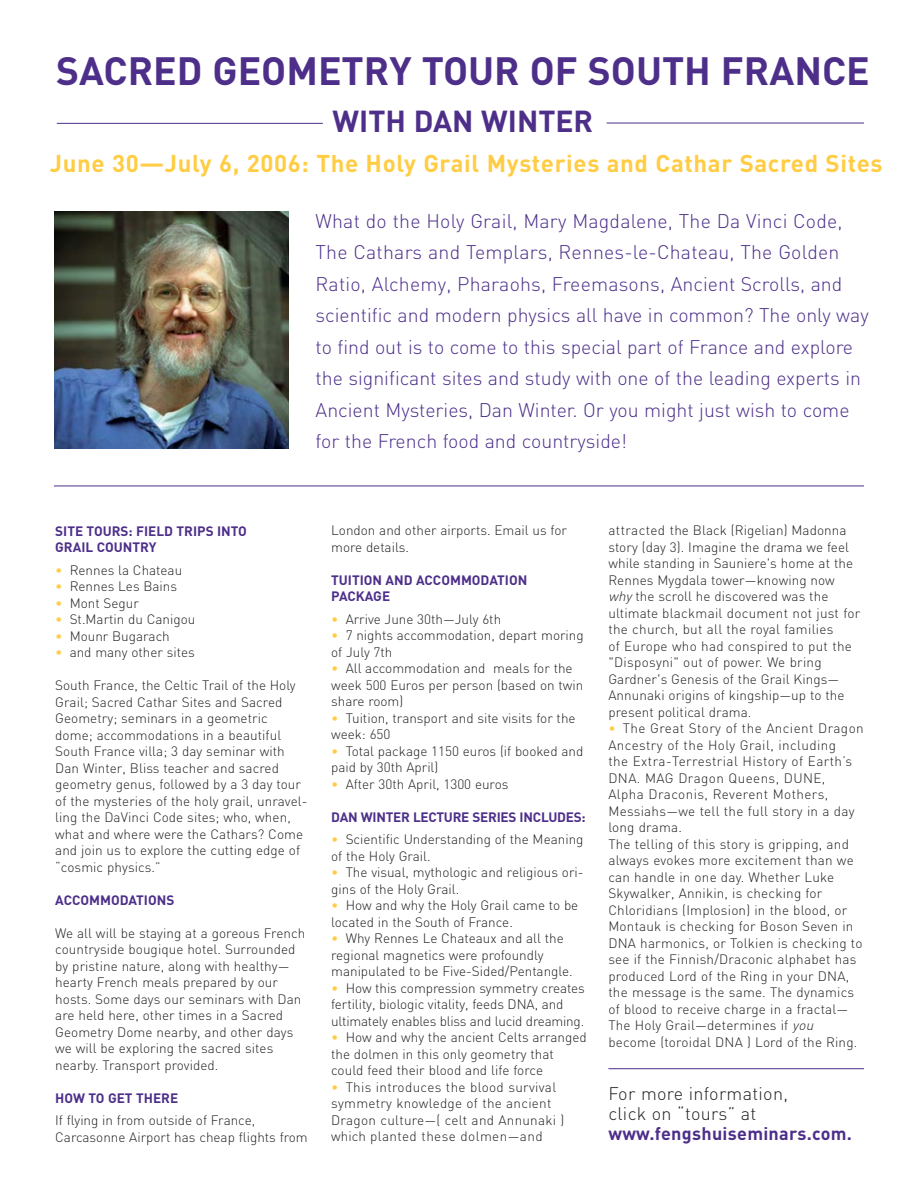
<style>
.page{position:relative;width:918px;height:1188px;background:#fff}
.page>*{position:absolute;margin:0;border:0;box-sizing:border-box;transform-origin:0 0}
.t1{font:700 39px "DIN";color:#4d2f8a}
.t2{font:700 30px "DIN";color:#4d2f8a}
.t3{font:700 24px "DIN";letter-spacing:.025em;color:#ffcc43}
.t4{font:300 19.5px/31.5px "DIN";color:#4d2f8a}
.t5{font:300 18px/20.2px "DIN";letter-spacing:.015em;color:#231f20}
.t6{font:700 18px "DIN";letter-spacing:.015em;color:#4d2f8a}
.t7{font:300 13.5px/16.5px "DIN";letter-spacing:.005em;color:#231f20}
.t8{font:700 13.5px/16.5px "DIN";color:#4d2f8a}
.s1{color:#ffcc43}
.s2{font-style:italic}
</style>
<div class="page">
<hr style="left:607px;top:123px;width:257px;height:1px;background:#4d2f8a">
<hr style="left:57px;top:123px;width:266px;height:1px;background:#4d2f8a">
<img style="left:54px;top:212px;width:234px;height:237px">
<hr style="left:54px;top:486px;width:810px;height:1px;background:#4d2f8a">
<hr style="left:608px;top:1068px;width:256px;height:1px;background:#4d2f8a">
<h1 class="t1" style="left:56px;top:57px;width:815px">SACRED GEOMETRY TOUR OF SOUTH FRANCE</h1>
<h2 class="t2" style="left:333px;top:110px;width:262px">WITH DAN WINTER</h2>
<h3 class="t3" style="left:50px;top:154px;width:834px">June 30—July 6, 2006: The Holy Grail Mysteries and Cathar Sacred Sites</h3>
<p class="t4" style="left:316px;top:207px;width:555px">What do the Holy Grail, Mary Magdalene, The Da Vinci Code, The Cathars and Templars, Rennes-le-Chateau, The Golden Ratio, Alchemy, Pharaohs, Freemasons, Ancient Scrolls, and scientific and modern physics all have in common? The only way to find out is to come to this special part of France and explore the significant sites and study with one of the leading experts in Ancient Mysteries, Dan Winter. Or you might just wish to come for the French food and countryside!</p>
<p class="t8" style="left:55px;top:524px;width:193px">SITE TOURS: FIELD TRIPS INTO<br>GRAIL COUNTRY</p>
<p class="t7" style="left:55px;top:563px;width:128px"><span class="s1">•</span> Rennes la Chateau</p>
<p class="t7" style="left:55px;top:580px;width:123px"><span class="s1">•</span> Rennes Les Bains</p>
<p class="t7" style="left:55px;top:596px;width:85px"><span class="s1">•</span> Mont Segur</p>
<p class="t7" style="left:55px;top:613px;width:142px"><span class="s1">•</span> St.Martin du Canigou</p>
<p class="t7" style="left:55px;top:629px;width:116px"><span class="s1">•</span> Mounr Bugarach</p>
<p class="t7" style="left:55px;top:646px;width:141px"><span class="s1">•</span> and many other sites</p>
<p class="t7" style="left:55px;top:679px;width:254px">South France, the Celtic Trail of the Holy Grail; Sacred Cathar Sites and Sacred Geometry; seminars in a geometric dome; accommodations in a beautiful South France villa; 3 day seminar with Dan Winter, Bliss teacher and sacred geometry genus, followed by a 3 day tour of the mysteries of the holy grail, unravel&shy;ling the DaVinci Code sites; who, when, what and where were the Cathars? Come and join us to explore the cutting edge of “cosmic physics.”</p>
<p class="t8" style="left:55px;top:893px;width:121px">ACCOMMODATIONS</p>
<p class="t7" style="left:55px;top:926px;width:252px">We all will be staying at a goreous French countryside bougique hotel. Surrounded by pristine nature, along with healthy— hearty French meals prepared by our hosts. Some days our seminars with Dan are held here, other times in a Sacred Geometry Dome nearby, and other days we will be exploring the sacred sites nearby. Transport provided.</p>
<p class="t8" style="left:55px;top:1091px;width:124px">HOW TO GET THERE</p>
<p class="t7" style="left:55px;top:1114px;width:254px">If flying in from outside of France,<br>Carcasonne Airport has cheap flights from</p>
<p class="t7" style="left:331px;top:524px;width:237px">London and other airports. Email us for more details.</p>
<p class="t8" style="left:331px;top:573px;width:198px">TUITION AND ACCOMMODATION<br>PACKAGE</p>
<p class="t7" style="left:331px;top:612px;width:172px"><span class="s1">•</span> Arrive June 30th—July 6th</p>
<p class="t7" style="left:331px;top:629px;width:254px"><span class="s1">•</span> 7 nights accommodation, depart moring of July 7th</p>
<p class="t7" style="left:331px;top:662px;width:254px"><span class="s1">•</span> All accommodation and meals for the week 500 Euros per person (based on twin share room)</p>
<p class="t7" style="left:331px;top:711px;width:246px"><span class="s1">•</span> Tuition, transport and site visits for the week: 650</p>
<p class="t7" style="left:331px;top:744px;width:254px"><span class="s1">•</span> Total package 1150 euros (if booked and paid by 30th April)</p>
<p class="t7" style="left:331px;top:777px;width:179px"><span class="s1">•</span> After 30th April, 1300 euros</p>
<p class="t8" style="left:331px;top:810px;width:256px">DAN WINTER LECTURE SERIES INCLUDES:</p>
<p class="t7" style="left:331px;top:833px;width:254px"><span class="s1">•</span> Scientific Understanding of the Meaning of the Holy Grail.</p>
<p class="t7" style="left:331px;top:866px;width:254px"><span class="s1">•</span> The visual, mythologic and religious ori&shy;gins of the Holy Grail.</p>
<p class="t7" style="left:331px;top:899px;width:249px"><span class="s1">•</span> How and why the Holy Grail came to be located in the South of France.</p>
<p class="t7" style="left:331px;top:932px;width:243px"><span class="s1">•</span> Why Rennes Le Chateaux and all the regional magnetics were profoundly manipulated to be Five-Sided/Pentangle.</p>
<p class="t7" style="left:331px;top:981px;width:255px"><span class="s1">•</span> How this compression symmetry creates fertility, biologic vitality, feeds DNA, and ultimately enables bliss and lucid dreaming.</p>
<p class="t7" style="left:331px;top:1031px;width:257px"><span class="s1">•</span> How and why the ancient Celts arranged the dolmen in this only geometry that could feed their blood and life force</p>
<p class="t7" style="left:331px;top:1080px;width:235px"><span class="s1">•</span> This introduces the blood survival symmetry knowledge of the ancient Dragon culture—( celt and Annunaki ) which planted these dolmen—and</p>
<p class="t7" style="left:608px;top:524px;width:253px">attracted the Black (Rigelian) Madonna story (day 3). Imagine the drama we feel while standing in Sauniere's home at the Rennes Mygdala tower—knowing now <span class="s2">why</span>the scroll he discovered was the ultimate blackmail document not just for the church, but all the royal families<br>of Europe who had conspired to put the "Disposyni" out of power. We bring Gardner's Genesis of the Grail Kings— Annunaki origins of kingship—up to the present political drama.</p>
<p class="t7" style="left:608px;top:722px;width:257px"><span class="s1">•</span> The Great Story of the Ancient Dragon Ancestry of the Holy Grail, including<br>the Extra-Terrestrial History of Earth’s DNA. MAG Dragon Queens, DUNE, Alpha Draconis, Reverent Mothers, Messiahs—we tell the full story in a day long drama.<br>The telling of this story is gripping, and always evokes more excitement than we can handle in one day. Whether Luke Skywalker, Annikin, is checking for Chloridians (Implosion) in the blood, or Montauk is checking for Boson Seven in DNA harmonics, or Tolkien is checking to see if the Finnish/Draconic alphabet has produced Lord of the Ring in your DNA, the message is the same. The dynamics of blood to receive charge in a fractal— The Holy Grail—determines if <span class="s2">you </span>become (toroidal DNA ) Lord of the Ring.</p>
<h3 class="t5" style="left:608px;top:1086px;width:181px">For more information, click on “tours” at</h3>
<h3 class="t6" style="left:608px;top:1128px;width:245px">www.fengshuiseminars.com.</h3>
</div>
